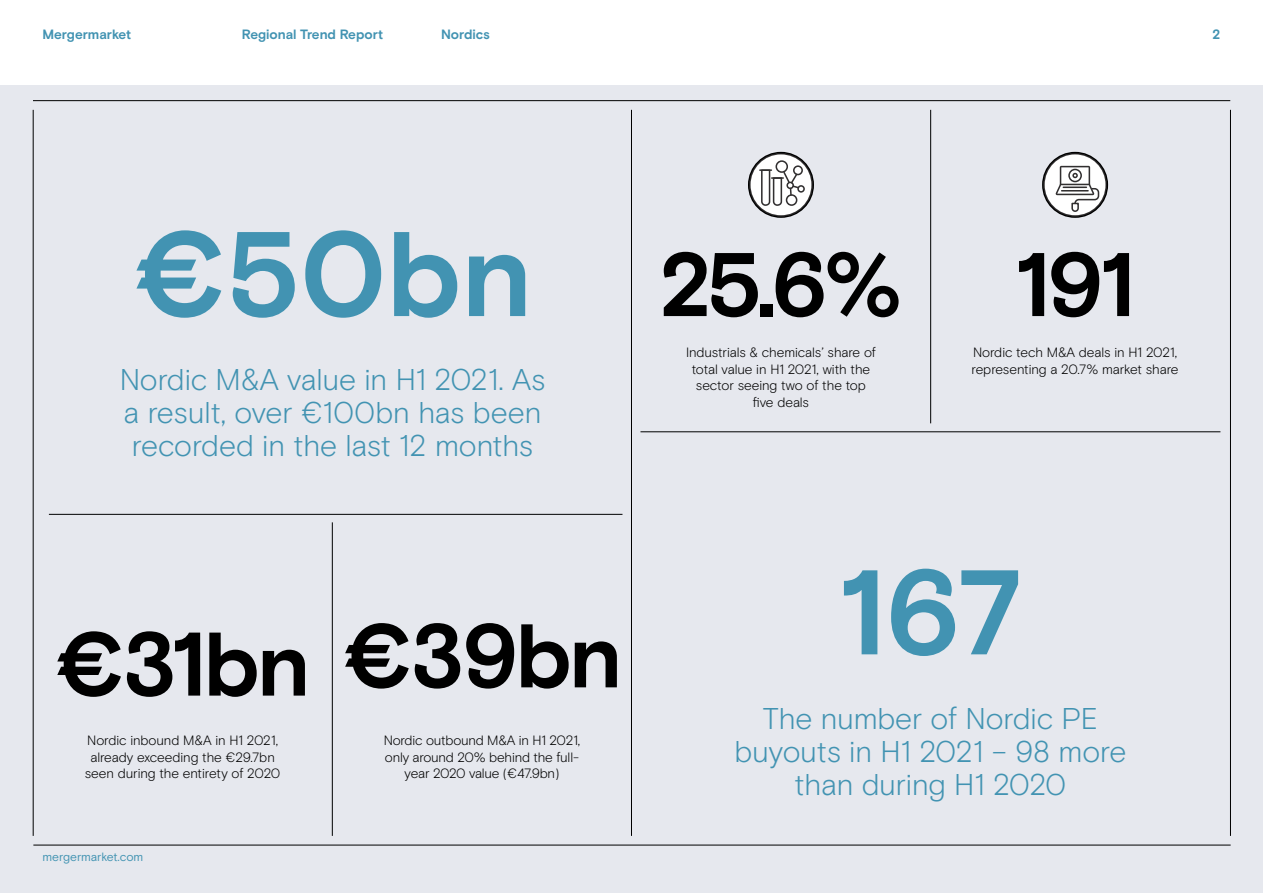
<style>
.page{position:relative;width:1263px;height:893px;background:#fff}
.page>*{position:absolute;margin:0;border:0;box-sizing:border-box;transform-origin:0 0}
.Large_Pull_stat_-_80{font:700 120px "Basis Grotesque";color:#4293b2}
.Small_pull_stat_-_60{font:700 90px "Basis Grotesque";letter-spacing:-.03em;color:#000}
.Pullout_Quote_20_17p{font:300 30px/33px "Basis Grotesque";letter-spacing:-.005em;color:#4293b2}
.Subhead_9_6pt{font:300 13.5px/16.5px "Basis Grotesque";letter-spacing:-.01em;color:#000;text-align:center}
.t1{font:700 13.5px "Basis Grotesque";color:#4293b2}
.t2{font:12px "Basis Grotesque";letter-spacing:-.01em;color:#4293b2}
</style>
<div class="page">
<div style="left:0;top:85px;width:1263px;height:808px;background:#e6e8ee"></div>
<hr style="left:631px;top:110px;width:1px;height:726px;background:#000">
<hr style="left:332px;top:522px;width:1px;height:314px;background:#000">
<hr style="left:930px;top:110px;width:1px;height:313px;background:#000">
<hr style="left:49px;top:514px;width:573px;height:1px;background:#000">
<hr style="left:640px;top:432px;width:580px;height:1px;background:#000">
<hr style="left:33px;top:110px;width:1px;height:726px;background:#000">
<hr style="left:1230px;top:110px;width:1px;height:726px;background:#000">
<hr style="left:33px;top:100px;width:1197px;height:1px;background:#000">
<hr style="left:33px;top:845px;width:1198px;height:1px;background:#000">
<svg style="left:1043px;top:153px;width:64px;height:64px"></svg>
<div style="left:1043px;top:153px;width:64px;height:64px;border:2px solid #312f30;border-radius:50%"></div>
<svg style="left:1055px;top:166px;width:45px;height:47px;background:#ccc"></svg>
<hr style="left:1062px;top:190px;width:26px;height:2px;background:#312f30">
<div style="left:1042px;top:152px;width:66px;height:66px;border:2px solid #000;border-radius:50%"></div>
<svg style="left:749px;top:153px;width:64px;height:64px"></svg>
<div style="left:749px;top:153px;width:64px;height:64px;border:2px solid #312f30;border-radius:50%"></div>
<div style="left:793px;top:165px;width:10px;height:10px;border:2px solid #312f30;border-radius:50%"></div>
<div style="left:775px;top:160px;width:13px;height:13px;border:2px solid #312f30;border-radius:50%"></div>
<div style="left:797px;top:185px;width:8px;height:8px;border:2px solid #312f30;border-radius:50%"></div>
<svg style="left:760px;top:169px;width:40px;height:38px;background:#c7c6c6"></svg>
<div style="left:748px;top:152px;width:66px;height:66px;border:2px solid #000;border-radius:50%"></div>
<p class="t1" style="left:43px;top:27px;width:90px">Mergermarket</p>
<p class="t1" style="left:242px;top:27px;width:143px">Regional Trend Report</p>
<p class="t1" style="left:441px;top:27px;width:50px">Nordics</p>
<p class="t1" style="left:1212px;top:27px;width:9px">2</p>
<p class="Large_Pull_stat_-_80" style="left:132px;top:204px;width:402px">€50bn</p>
<p class="Pullout_Quote_20_17p" style="left:120px;top:363px;width:427px">Nordic M&amp;A value in H1 2021. As a result, over €100bn has been recorded in the last 12 months</p>
<p class="Small_pull_stat_-_60" style="left:54px;top:611px;width:258px">€31bn</p>
<p class="Small_pull_stat_-_60" style="left:342px;top:603px;width:282px">€39bn</p>
<p class="Subhead_9_6pt" style="left:85px;top:732px;width:197px">Nordic inbound M&amp;A in H1 2021, already exceeding the €29.7bn seen during the entirety of 2020</p>
<p class="Subhead_9_6pt" style="left:384px;top:732px;width:198px">Nordic outbound M&amp;A in H1 2021, only around 20% behind the full&shy;year 2020 value (€47.9bn)</p>
<p class="t2" style="left:43px;top:849px;width:102px">mergermarket.com</p>
<p class="Small_pull_stat_-_60" style="left:659px;top:232px;width:244px">25.6%</p>
<p class="Small_pull_stat_-_60" style="left:1015px;top:232px;width:122px">191</p>
<p class="Subhead_9_6pt" style="left:686px;top:344px;width:191px">Industrials &amp; chemicals’ share of total value in H1 2021, with the sector seeing two of the top five deals</p>
<p class="Subhead_9_6pt" style="left:971px;top:344px;width:208px;text-align:left">Nordic tech M&amp;A deals in H1 2021, representing a 20.7% market share</p>
<p class="Large_Pull_stat_-_80" style="left:838px;top:542px;width:186px">167</p>
<p class="Pullout_Quote_20_17p" style="left:735px;top:701px;width:393px;text-align:center">The number of Nordic PE buyouts in H1 2021 – 98 more than during H1 2020</p>
</div>
